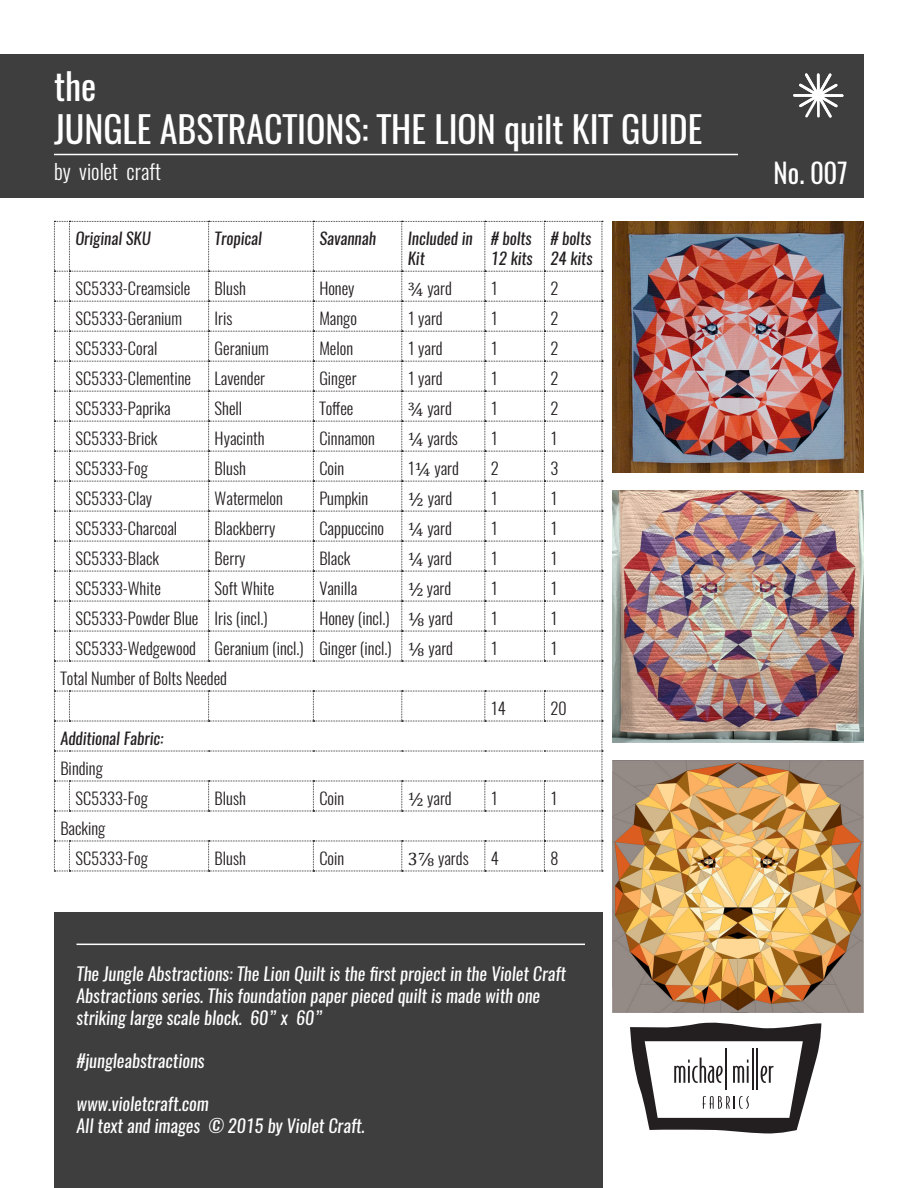
<style>
.page{position:relative;width:918px;height:1188px;background:#fff}
.page>*{position:absolute;margin:0;border:0;box-sizing:border-box;transform-origin:0 0}
._07_Footer{font:36px "Oswald";color:#fff}
._07_Footer-2{font:27px "Oswald";color:#fff}
._07_Footer-3{font:300 21px "Oswald";color:#fff}
._03_Body_Text{font:italic 18px/21.6px "Oswald";color:#fff}
._07_Footer-4{font:italic 18px "Oswald";color:#fff}
._07_Table_Text{font:300 16.5px "Oswald";color:#231f20}
._07_Table_Text-2{font:italic 16.5px/19.8px "Oswald";color:#231f20}
.s1{font-family:"Cambria";font-weight:400;font-size:18px}
</style>
<div class="page">
<div style="left:0;top:54px;width:864px;height:144px;background:#3e3e3f"></div>
<hr style="left:54px;top:154px;width:684px;height:1px;background:#fff">
<svg style="left:793px;top:73px;width:51px;height:45px"></svg>
<img style="left:612px;top:221px;width:252px;height:252px">
<img style="left:612px;top:491px;width:252px;height:252px">
<img style="left:612px;top:760px;width:252px;height:252px">
<svg style="left:54px;top:221px;width:549px;height:651px"></svg>
<div style="left:54px;top:913px;width:549px;height:275px;background:#3e3e3f"></div>
<hr style="left:76px;top:944px;width:509px;height:1px;background:#fff">
<svg style="left:630px;top:1022px;width:192px;height:112px"></svg>
<p class="_07_Footer" style="left:54px;top:62px;width:44px">the</p>
<p class="_07_Footer" style="left:54px;top:105px;width:650px">JUNGLE ABSTRACTIONS: THE LION quilt KIT GUIDE</p>
<p class="_07_Footer-3" style="left:54px;top:157px;width:108px">by violet craft</p>
<p class="_07_Footer-2" style="left:774px;top:154px;width:75px">No. 007</p>
<p class="_07_Table_Text-2" style="left:75px;top:229px;width:77px">Original SKU</p>
<p class="_07_Table_Text-2" style="left:215px;top:229px;width:49px">Tropical</p>
<p class="_07_Table_Text-2" style="left:319px;top:229px;width:58px">Savannah</p>
<p class="_07_Table_Text-2" style="left:408px;top:229px;width:66px">Included in<br>Kit</p>
<p class="_07_Table_Text-2" style="left:491px;top:229px;width:42px"># bolts</p>
<p class="_07_Table_Text-2" style="left:491px;top:249px;width:43px">12 kits</p>
<p class="_07_Table_Text-2" style="left:550px;top:229px;width:42px"># bolts</p>
<p class="_07_Table_Text-2" style="left:550px;top:249px;width:44px">24 kits</p>
<p class="_07_Table_Text" style="left:75px;top:277px;width:116px">SC5333-Creamsicle</p>
<p class="_07_Table_Text" style="left:215px;top:277px;width:33px">Blush</p>
<p class="_07_Table_Text" style="left:319px;top:277px;width:37px">Honey</p>
<p class="_07_Table_Text" style="left:408px;top:277px;width:46px"><span class="s1">¾</span> yard</p>
<p class="_07_Table_Text" style="left:491px;top:277px;width:9px">1</p>
<p class="_07_Table_Text" style="left:550px;top:277px;width:10px">2</p>
<p class="_07_Table_Text" style="left:75px;top:307px;width:108px">SC5333-Geranium</p>
<p class="_07_Table_Text" style="left:215px;top:307px;width:19px">Iris</p>
<p class="_07_Table_Text" style="left:319px;top:307px;width:39px">Mango</p>
<p class="_07_Table_Text" style="left:408px;top:307px;width:36px">1 yard</p>
<p class="_07_Table_Text" style="left:491px;top:307px;width:9px">1</p>
<p class="_07_Table_Text" style="left:550px;top:307px;width:10px">2</p>
<p class="_07_Table_Text" style="left:75px;top:337px;width:84px">SC5333-Coral</p>
<p class="_07_Table_Text" style="left:215px;top:337px;width:56px">Geranium</p>
<p class="_07_Table_Text" style="left:319px;top:337px;width:35px">Melon</p>
<p class="_07_Table_Text" style="left:408px;top:337px;width:36px">1 yard</p>
<p class="_07_Table_Text" style="left:491px;top:337px;width:9px">1</p>
<p class="_07_Table_Text" style="left:550px;top:337px;width:10px">2</p>
<p class="_07_Table_Text" style="left:75px;top:367px;width:117px">SC5333-Clementine</p>
<p class="_07_Table_Text" style="left:215px;top:367px;width:52px">Lavender</p>
<p class="_07_Table_Text" style="left:319px;top:367px;width:39px">Ginger</p>
<p class="_07_Table_Text" style="left:408px;top:367px;width:36px">1 yard</p>
<p class="_07_Table_Text" style="left:491px;top:367px;width:9px">1</p>
<p class="_07_Table_Text" style="left:550px;top:367px;width:10px">2</p>
<p class="_07_Table_Text" style="left:75px;top:397px;width:97px">SC5333-Paprika</p>
<p class="_07_Table_Text" style="left:215px;top:397px;width:29px">Shell</p>
<p class="_07_Table_Text" style="left:319px;top:397px;width:36px">Toffee</p>
<p class="_07_Table_Text" style="left:408px;top:397px;width:46px"><span class="s1">¾</span> yard</p>
<p class="_07_Table_Text" style="left:491px;top:397px;width:9px">1</p>
<p class="_07_Table_Text" style="left:550px;top:397px;width:10px">2</p>
<p class="_07_Table_Text" style="left:75px;top:427px;width:84px">SC5333-Brick</p>
<p class="_07_Table_Text" style="left:215px;top:427px;width:51px">Hyacinth</p>
<p class="_07_Table_Text" style="left:319px;top:427px;width:57px">Cinnamon</p>
<p class="_07_Table_Text" style="left:408px;top:427px;width:52px"><span class="s1">¼</span> yards</p>
<p class="_07_Table_Text" style="left:491px;top:427px;width:9px">1</p>
<p class="_07_Table_Text" style="left:550px;top:427px;width:9px">1</p>
<p class="_07_Table_Text" style="left:75px;top:457px;width:74px">SC5333-Fog</p>
<p class="_07_Table_Text" style="left:215px;top:457px;width:33px">Blush</p>
<p class="_07_Table_Text" style="left:319px;top:457px;width:26px">Coin</p>
<p class="_07_Table_Text" style="left:408px;top:457px;width:53px">1<span class="s1">¼</span> yard</p>
<p class="_07_Table_Text" style="left:491px;top:457px;width:10px">2</p>
<p class="_07_Table_Text" style="left:550px;top:457px;width:9px">3</p>
<p class="_07_Table_Text" style="left:75px;top:487px;width:78px">SC5333-Clay</p>
<p class="_07_Table_Text" style="left:215px;top:487px;width:70px">Watermelon</p>
<p class="_07_Table_Text" style="left:319px;top:487px;width:50px">Pumpkin</p>
<p class="_07_Table_Text" style="left:408px;top:487px;width:46px"><span class="s1">½</span> yard</p>
<p class="_07_Table_Text" style="left:491px;top:487px;width:9px">1</p>
<p class="_07_Table_Text" style="left:550px;top:487px;width:9px">1</p>
<p class="_07_Table_Text" style="left:75px;top:517px;width:103px">SC5333-Charcoal</p>
<p class="_07_Table_Text" style="left:215px;top:517px;width:62px">Blackberry</p>
<p class="_07_Table_Text" style="left:319px;top:517px;width:66px">Cappuccino</p>
<p class="_07_Table_Text" style="left:408px;top:517px;width:46px"><span class="s1">¼</span> yard</p>
<p class="_07_Table_Text" style="left:491px;top:517px;width:9px">1</p>
<p class="_07_Table_Text" style="left:550px;top:517px;width:9px">1</p>
<p class="_07_Table_Text" style="left:75px;top:547px;width:85px">SC5333-Black</p>
<p class="_07_Table_Text" style="left:215px;top:547px;width:32px">Berry</p>
<p class="_07_Table_Text" style="left:319px;top:547px;width:33px">Black</p>
<p class="_07_Table_Text" style="left:408px;top:547px;width:46px"><span class="s1">¼</span> yard</p>
<p class="_07_Table_Text" style="left:491px;top:547px;width:9px">1</p>
<p class="_07_Table_Text" style="left:550px;top:547px;width:9px">1</p>
<p class="_07_Table_Text" style="left:75px;top:577px;width:87px">SC5333-White</p>
<p class="_07_Table_Text" style="left:215px;top:577px;width:61px">Soft White</p>
<p class="_07_Table_Text" style="left:319px;top:577px;width:39px">Vanilla</p>
<p class="_07_Table_Text" style="left:408px;top:577px;width:45px"><span class="s1">½</span> yard</p>
<p class="_07_Table_Text" style="left:491px;top:577px;width:9px">1</p>
<p class="_07_Table_Text" style="left:550px;top:577px;width:9px">1</p>
<p class="_07_Table_Text" style="left:75px;top:607px;width:124px">SC5333-Powder Blue</p>
<p class="_07_Table_Text" style="left:215px;top:607px;width:54px">Iris (incl.)</p>
<p class="_07_Table_Text" style="left:319px;top:607px;width:72px">Honey (incl.)</p>
<p class="_07_Table_Text" style="left:408px;top:607px;width:47px"><span class="s1">⅛</span> yard</p>
<p class="_07_Table_Text" style="left:491px;top:607px;width:9px">1</p>
<p class="_07_Table_Text" style="left:550px;top:607px;width:9px">1</p>
<p class="_07_Table_Text" style="left:75px;top:637px;width:122px">SC5333-Wedgewood</p>
<p class="_07_Table_Text" style="left:215px;top:637px;width:91px">Geranium (incl.)</p>
<p class="_07_Table_Text" style="left:319px;top:637px;width:74px">Ginger (incl.)</p>
<p class="_07_Table_Text" style="left:408px;top:637px;width:47px"><span class="s1">⅛</span> yard</p>
<p class="_07_Table_Text" style="left:491px;top:637px;width:9px">1</p>
<p class="_07_Table_Text" style="left:550px;top:637px;width:9px">1</p>
<p class="_07_Table_Text" style="left:60px;top:667px;width:168px">Total Number of Bolts Needed</p>
<p class="_07_Table_Text" style="left:491px;top:697px;width:17px">14</p>
<p class="_07_Table_Text" style="left:550px;top:697px;width:18px">20</p>
<p class="_07_Table_Text-2" style="left:60px;top:728px;width:105px">Additional Fabric:</p>
<p class="_07_Table_Text" style="left:60px;top:757px;width:44px">Binding</p>
<p class="_07_Table_Text" style="left:75px;top:787px;width:74px">SC5333-Fog</p>
<p class="_07_Table_Text" style="left:215px;top:787px;width:33px">Blush</p>
<p class="_07_Table_Text" style="left:319px;top:787px;width:26px">Coin</p>
<p class="_07_Table_Text" style="left:408px;top:787px;width:45px"><span class="s1">½</span> yard</p>
<p class="_07_Table_Text" style="left:491px;top:787px;width:9px">1</p>
<p class="_07_Table_Text" style="left:550px;top:787px;width:9px">1</p>
<p class="_07_Table_Text" style="left:60px;top:817px;width:47px">Backing</p>
<p class="_07_Table_Text" style="left:75px;top:847px;width:74px">SC5333-Fog</p>
<p class="_07_Table_Text" style="left:215px;top:847px;width:33px">Blush</p>
<p class="_07_Table_Text" style="left:319px;top:847px;width:26px">Coin</p>
<p class="_07_Table_Text" style="left:408px;top:847px;width:62px"><span class="s1">3⅞</span> yards</p>
<p class="_07_Table_Text" style="left:491px;top:847px;width:10px">4</p>
<p class="_07_Table_Text" style="left:550px;top:847px;width:10px">8</p>
<p class="_03_Body_Text" style="left:76px;top:963px;width:491px">The Jungle Abstractions: The Lion Quilt is the first project in the Violet Craft<br>Abstractions series. This foundation paper pieced quilt is made with one striking large scale block. 60” x 60”</p>
<p class="_07_Footer-4" style="left:76px;top:1048px;width:130px">#jungleabstractions</p>
<p class="_03_Body_Text" style="left:76px;top:1093px;width:134px">www.violetcraft.com</p>
<p class="_03_Body_Text" style="left:76px;top:1115px;width:290px">All text and images © 2015 by Violet Craft.</p>
</div>
